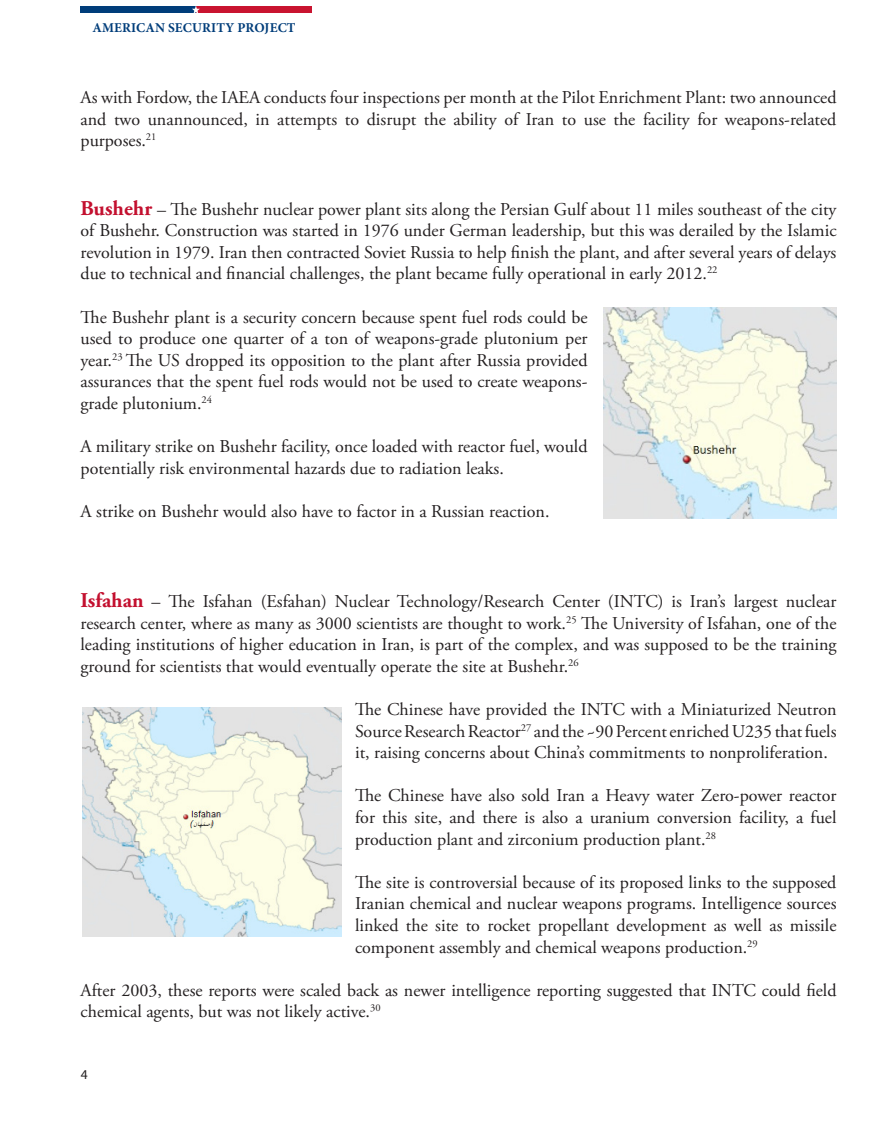
<style>
.page{position:relative;width:891px;height:1134px;background:#fff}
.page>*{position:absolute;margin:0;border:0;box-sizing:border-box;transform-origin:0 0}
.t1{font:18px/21.6px "Adobe Garamond Pro";color:#231f20;text-align:justify}
.t2{font:700 13.5px "Minion Pro";letter-spacing:.01em;color:#003d7a}
.t3{font:13.5px "Myriad Pro";color:#231f20}
.s1{font-weight:700;font-size:21px;color:#c3102f}
</style>
<div class="page">
<div style="left:81px;top:6px;width:115px;height:7px;background:#003d7a"></div>
<div style="left:196px;top:6px;width:115px;height:7px;background:#c91430"></div>
<svg style="left:192px;top:6px;width:8px;height:7px"></svg>
<img style="left:603px;top:307px;width:234px;height:211px">
<img style="left:83px;top:708px;width:258px;height:229px">
<p class="t2" style="left:92px;top:18px;width:205px">AMERICAN SECURITY PROJECT</p>
<p class="t1" style="left:81px;top:87px;width:758px">As with Fordow, the IAEA conducts four inspections per month at the Pilot Enrichment Plant: two announced and two unannounced, in attempts to disrupt the ability of Iran to use the facility for weapons-related purposes.<sup>21</sup></p>
<p class="t1" style="left:81px;top:199px;width:757px"><span class="s1">Bushehr</span> – The Bushehr nuclear power plant sits along the Persian Gulf about 11 miles southeast of the city of Bushehr. Construction was started in 1976 under German leadership, but this was derailed by the Islamic revolution in 1979. Iran then contracted Soviet Russia to help finish the plant, and after several years of delays due to technical and financial challenges, the plant became fully operational in early 2012.<sup>22</sup></p>
<p class="t1" style="left:81px;top:307px;width:509px">The Bushehr plant is a security concern because spent fuel rods could be used to produce one quarter of a ton of weapons-grade plutonium per year.<sup>23</sup> The US dropped its opposition to the plant after Russia provided assurances that the spent fuel rods would not be used to create weapons&shy;grade plutonium.<sup>24</sup></p>
<p class="t1" style="left:81px;top:436px;width:509px">A military strike on Bushehr facility, once loaded with reactor fuel, would potentially risk environmental hazards due to radiation leaks.</p>
<p class="t1" style="left:81px;top:501px;width:470px">A strike on Bushehr would also have to factor in a Russian reaction.</p>
<p class="t1" style="left:81px;top:591px;width:758px"><span class="s1">Isfahan</span> – The Isfahan (Esfahan) Nuclear Technology/Research Center (INTC) is Iran’s largest nuclear research center, where as many as 3000 scientists are thought to work.<sup>25</sup> The University of Isfahan, one of the leading institutions of higher education in Iran, is part of the complex, and was supposed to be the training ground for scientists that would eventually operate the site at Bushehr.<sup>26</sup></p>
<p class="t1" style="left:355px;top:699px;width:483px">The Chinese have provided the INTC with a Miniaturized Neutron Source Research Reactor<sup>27</sup> and the ~90 Percent enriched U235 that fuels it, raising concerns about China’s commitments to nonproliferation.</p>
<p class="t1" style="left:355px;top:786px;width:483px">The Chinese have also sold Iran a Heavy water Zero-power reactor for this site, and there is also a uranium conversion facility, a fuel production plant and zirconium production plant.<sup>28</sup></p>
<p class="t1" style="left:355px;top:872px;width:483px">The site is controversial because of its proposed links to the supposed Iranian chemical and nuclear weapons programs. Intelligence sources linked the site to rocket propellant development as well as missile component assembly and chemical weapons production.<sup>29</sup></p>
<p class="t1" style="left:81px;top:980px;width:758px">After 2003, these reports were scaled back as newer intelligence reporting suggested that INTC could field chemical agents, but was not likely active.<sup>30</sup></p>
<p class="t3" style="left:81px;top:1066px;width:8px">4</p>
</div>
